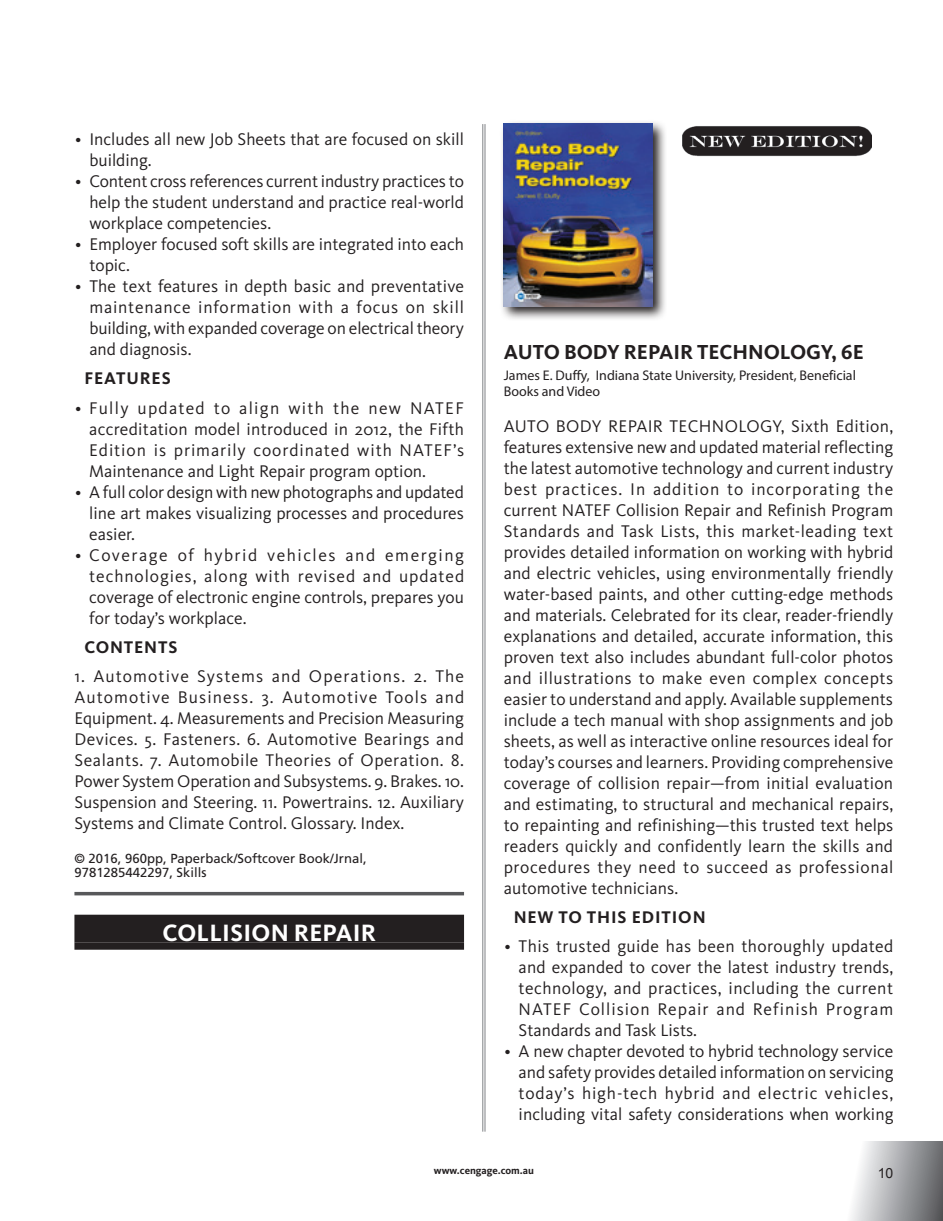
<style>
.page{position:relative;width:943px;height:1221px;background:#fff}
.page>*{position:absolute;margin:0;border:0;box-sizing:border-box;transform-origin:0 0}
.t1{font:700 24.5px "Kievit OT";letter-spacing:.01em;color:#fff}
.t2{font:700 21px "Kievit OT";color:#231f20}
.t3{font:17.5px/21px "Kievit OT";color:#231f20;text-align:justify}
.t4{font:700 17.5px "Kievit OT";color:#231f20}
.t5{font:14px/15.8px "Myriad Pro";color:#231f20}
.t6{font:14px "Arial";color:#231f20}
.t7{font:13.12px/14px "Frutiger LT Std";color:#231f20}
.t8{font:700 10.5px "Kievit OT";color:#231f20}
</style>
<div class="page">
<div style="left:843px;top:1141px;width:100px;height:79px;background:linear-gradient(to right,#fff,#5f6165)"></div>
<hr style="left:482px;top:124px;width:1px;height:1007px;background:#808285">
<hr style="left:484px;top:124px;width:1px;height:1007px;background:#808285">
<svg style="left:74px;top:891px;width:390px;height:4px;fill:#57585a"></svg>
<div style="left:74px;top:914px;width:390px;height:28px;background:#231f20"></div>
<div style="left:74px;top:942px;width:390px;height:7px;background:#231f20"></div>
<svg style="left:502px;top:122px;width:163px;height:197px;background:#9c9ca4"></svg>
<img style="left:504px;top:124px;width:148px;height:182px">
<img style="left:682px;top:126px;width:189px;height:30px">
<p class="t3" style="left:89px;top:128px;width:376px;text-indent:-14px">• Includes all new Job Sheets that are focused on skill building.</p>
<p class="t3" style="left:89px;top:170px;width:376px;text-indent:-14px">• Content cross references current industry practices to help the student understand and practice real-world workplace competencies.</p>
<p class="t3" style="left:89px;top:233px;width:376px;text-indent:-14px">• Employer focused soft skills are integrated into each topic.</p>
<p class="t3" style="left:89px;top:275px;width:376px;text-indent:-14px">• The text features in depth basic and preventative maintenance information with a focus on skill building, with expanded coverage on electrical theory and diagnosis.</p>
<p class="t4" style="left:84px;top:367px;width:67px">FEATURES</p>
<p class="t3" style="left:89px;top:397px;width:376px;text-indent:-14px">• Fully updated to align with the new NATEF accreditation model introduced in 2012, the Fifth Edition is primarily coordinated with NATEF’s Maintenance and Light Repair program option.</p>
<p class="t3" style="left:89px;top:481px;width:376px;text-indent:-14px">• A full color design with new photographs and updated line art makes visualizing processes and procedures easier.</p>
<p class="t3" style="left:89px;top:544px;width:376px;text-indent:-14px">• Coverage of hybrid vehicles and emerging technologies, along with revised and updated coverage of electronic engine controls, prepares you for today’s workplace.</p>
<p class="t4" style="left:84px;top:636px;width:13px">CONTENTS</p>
<p class="t3" style="left:74px;top:665px;width:391px">1. Automotive Systems and Operations. 2. The Automotive Business. 3. Automotive Tools and Equipment. 4. Measurements and Precision Measuring Devices. 5. Fasteners. 6. Automotive Bearings and Sealants. 7. Automobile Theories of Operation. 8.<br>Power System Operation and Subsystems. 9. Brakes. 10.<br>Suspension and Steering. 11. Powertrains. 12. Auxiliary Systems and Climate Control. Glossary. Index.</p>
<p class="t7" style="left:74px;top:851px;width:294px">© 2016, 960pp, Paperback/Softcover Book/Jrnal,<br>9781285442297, Skills</p>
<h1 class="t1" style="left:162px;top:917px;width:215px">Collision Repair</h1>
<p class="t2" style="left:504px;top:339px;width:208px">AUTO BODY REPAIR TECHNOLO</p>
<p class="t2" style="left:806px;top:339px;width:56px">GY, 6E</p>
<p class="t5" style="left:504px;top:367px;width:354px">James E. Duffy, Indiana State University, President, Beneficial<br>Books and Video</p>
<p class="t3" style="left:504px;top:415px;width:391px">AUTO BODY REPAIR TECHNOLOGY, Sixth Edition, features extensive new and updated material reflecting the latest automotive technology and current industry best practices. In addition to incorporating the current NATEF Collision Repair and Refinish Program Standards and Task Lists, this market-leading text provides detailed information on working with hybrid and electric vehicles, using environmentally friendly water-based paints, and other cutting-edge methods and materials. Celebrated for its clear, reader-friendly explanations and detailed, accurate information, this proven text also includes abundant full-color photos and illustrations to make even complex concepts easier to understand and apply. Available supplements include a tech manual with shop assignments and job sheets, as well as interactive online resources ideal for today’s courses and learners. Providing comprehensive coverage of collision repair—from initial evaluation and estimating, to structural and mechanical repairs, to repainting and refinishing—this trusted text helps readers quickly and confidently learn the skills and procedures they need to succeed as professional automotive technicians.</p>
<p class="t4" style="left:513px;top:906px;width:84px">NEW TOTHIS</p>
<p class="t4" style="left:631px;top:906px;width:12px">EDITION</p>
<p class="t3" style="left:518px;top:935px;width:376px;text-indent:-14px">• This trusted guide has been thoroughly updated and expanded to cover the latest industry trends, technology, and practices, including the current NATEF Collision Repair and Refinish Program Standards and Task Lists.</p>
<p class="t3" style="left:518px;top:1040px;width:376px;text-indent:-14px">• A new chapter devoted to hybrid technology service and safety provides detailed information on servicing today’s high-tech hybrid and electric vehicles, including vital safety considerations when working</p>
<p class="t8" style="left:434px;top:1164px;width:102px">www.cengage.com.au</p>
<p class="t6" style="left:877px;top:1163px;width:17px">10</p>
</div>
